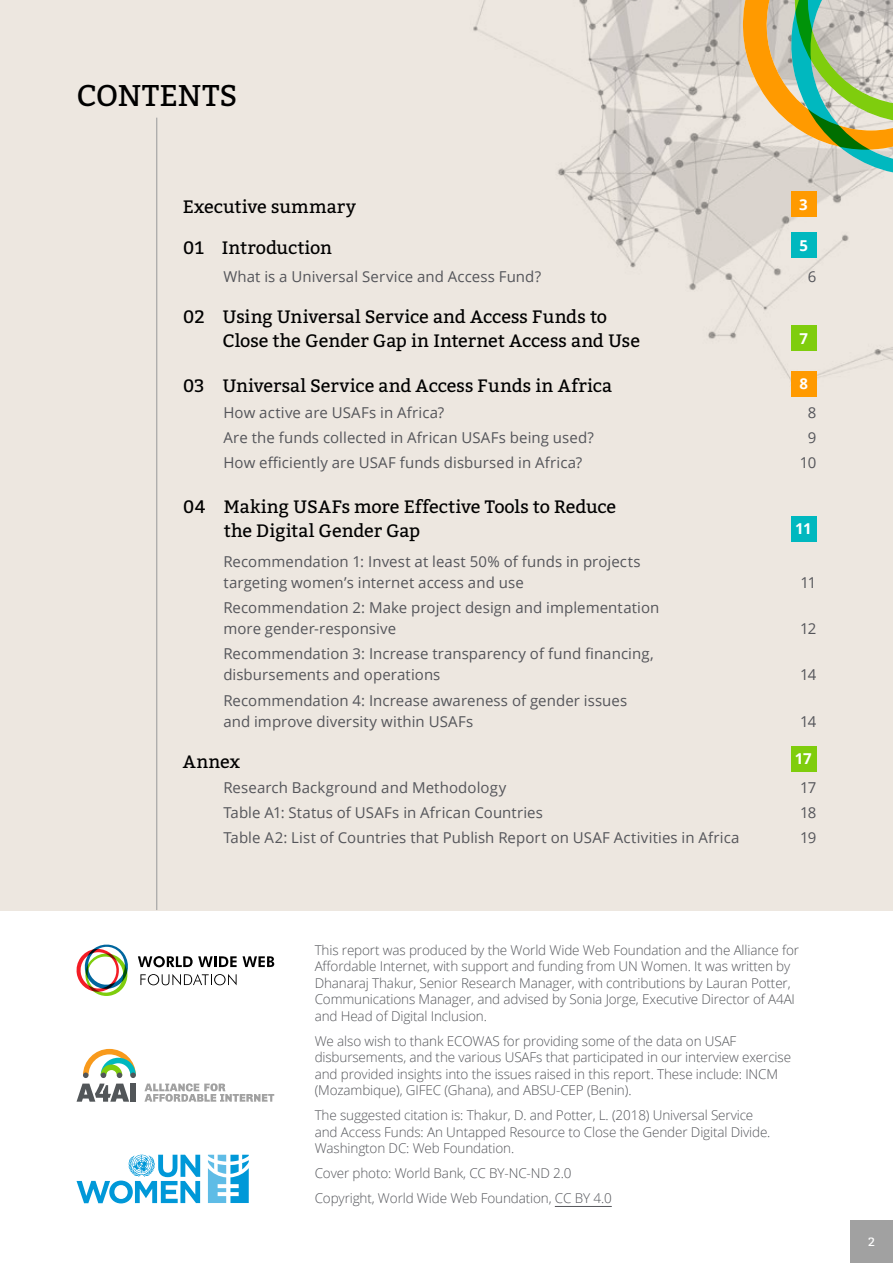
<style>
.page{position:relative;width:893px;height:1263px;background:#fff}
.page>*{position:absolute;margin:0;border:0;box-sizing:border-box;transform-origin:0 0}
.t1{font:30px "Bitter";letter-spacing:.005em;color:#000}
.t2{font:18px/24px "Bitter";letter-spacing:-.005em;color:#000}
.t3{font:15px/21px "Open Sans";letter-spacing:.005em;color:#54555a}
.t4{font:700 15px "Open Sans";color:#fff}
.t5{font:300 13.5px/16.5px "Open Sans";letter-spacing:-.01em;color:#54555a}
.t6{font:12px "Bitter";color:#fff}
</style>
<div class="page">
<div style="left:0;top:0;width:893px;height:910px;background:#ede7e0"></div>
<img style="left:473px;top:0;width:420px;height:397px">
<div style="left:791px;top:191px;width:25px;height:26px;background:#ff9a00"></div>
<div style="left:791px;top:232px;width:25px;height:26px;background:#00b8bf"></div>
<div style="left:791px;top:326px;width:25px;height:25px;background:#7fcd0d"></div>
<div style="left:791px;top:371px;width:25px;height:25px;background:#ff9a00"></div>
<div style="left:791px;top:516px;width:25px;height:25px;background:#00b8bf"></div>
<div style="left:791px;top:746px;width:25px;height:26px;background:#7fcd0d"></div>
<svg style="left:739px;top:0;width:154px;height:179px"></svg>
<hr style="left:156px;top:118px;width:1px;height:792px;background:#a1a1a1">
<hr style="left:555px;top:1206px;width:57px;height:1px;background:#54555a">
<svg style="left:138px;top:956px;width:136px;height:11px"></svg>
<svg style="left:140px;top:974px;width:97px;height:11px"></svg>
<svg style="left:76px;top:944px;width:52px;height:52px"></svg>
<svg style="left:77px;top:1049px;width:59px;height:53px"></svg>
<svg style="left:144px;top:1083px;width:130px;height:19px"></svg>
<svg style="left:77px;top:1154px;width:123px;height:49px"></svg>
<svg style="left:208px;top:1155px;width:41px;height:48px"></svg>
<div style="left:850px;top:1220px;width:43px;height:43px;background:#a1a1a1"></div>
<h1 class="t1" style="left:76px;top:74px;width:162px">CONTENTS</h1>
<h2 class="t2" style="left:183px;top:194px;width:175px">Executive summary</h2>
<p class="t4" style="left:799px;top:194px;width:10px">3</p>
<h2 class="t2" style="left:183px;top:235px;width:151px">01 Introduction</h2>
<p class="t4" style="left:799px;top:235px;width:10px">5</p>
<p class="t3" style="left:223px;top:266px;width:319px">What is a Universal Service and Access Fund?</p>
<p class="t3" style="left:808px;top:266px;width:10px">6</p>
<h2 class="t2" style="left:223px;top:304px;width:419px;text-indent:-40px">02 Using Universal Service and Access Funds to<br>Close the Gender Gap in Internet Access and Use</h2>
<p class="t4" style="left:799px;top:328px;width:10px">7</p>
<h2 class="t2" style="left:183px;top:373px;width:431px">03 Universal Service and Access Funds in Africa</h2>
<p class="t4" style="left:799px;top:373px;width:10px">8</p>
<p class="t3" style="left:223px;top:401px;width:222px">How active are USAFs in Africa?</p>
<p class="t3" style="left:808px;top:401px;width:10px">8</p>
<p class="t3" style="left:223px;top:426px;width:372px">Are the funds collected in African USAFs being used?</p>
<p class="t3" style="left:808px;top:426px;width:10px">9</p>
<p class="t3" style="left:223px;top:452px;width:360px">How efficiently are USAF funds disbursed in Africa?</p>
<p class="t3" style="left:800px;top:452px;width:18px">10</p>
<h2 class="t2" style="left:224px;top:494px;width:394px;text-indent:-41px">04 Making USAFs more Effective Tools to Reduce the Digital Gender Gap</h2>
<p class="t4" style="left:795px;top:518px;width:18px">11</p>
<p class="t3" style="left:223px;top:550px;width:419px">Recommendation 1: Invest at least 50% of funds in projects targeting women’s internet access and use</p>
<p class="t3" style="left:223px;top:597px;width:438px">Recommendation 2: Make project design and implementation more gender-responsive</p>
<p class="t3" style="left:223px;top:643px;width:432px">Recommendation 3: Increase transparency of fund financing, disbursements and operations</p>
<p class="t3" style="left:223px;top:689px;width:405px">Recommendation 4: Increase awareness of gender issues and improve diversity within USAFs</p>
<p class="t3" style="left:800px;top:571px;width:17px">11</p>
<p class="t3" style="left:800px;top:618px;width:18px">12</p>
<p class="t3" style="left:800px;top:664px;width:18px">14</p>
<p class="t3" style="left:800px;top:710px;width:18px">14</p>
<h2 class="t2" style="left:183px;top:749px;width:59px">Annex</h2>
<p class="t4" style="left:795px;top:748px;width:18px">17</p>
<p class="t3" style="left:223px;top:776px;width:284px">Research Background and Methodology</p>
<p class="t3" style="left:800px;top:776px;width:18px">17</p>
<p class="t3" style="left:223px;top:802px;width:321px">Table A1: Status of USAFs in African Countries</p>
<p class="t3" style="left:800px;top:802px;width:18px">18</p>
<p class="t3" style="left:223px;top:827px;width:518px">Table A2: List of Countries that Publish Report on USAF Activities in Africa</p>
<p class="t3" style="left:800px;top:827px;width:18px">19</p>
<p class="t5" style="left:315px;top:941px;width:486px">This report was produced by the World Wide Web Foundation and the Alliance for Affordable Internet, with support and funding from UN Women. It was written by Dhanaraj Thakur, Senior Research Manager, with contributions by Lauran Potter, Communications Manager, and advised by Sonia Jorge, Executive Director of A4AI and Head of Digital Inclusion.</p>
<p class="t5" style="left:315px;top:1032px;width:478px">We also wish to thank ECOWAS for providing some of the data on USAF disbursements, and the various USAFs that participated in our interview exercise and provided insights into the issues raised in this report. These include: INCM (Mozambique), GIFEC (Ghana), and ABSU-CEP (Benin).</p>
<p class="t5" style="left:315px;top:1107px;width:457px">The suggested citation is: Thakur, D. and Potter, L. (2018) Universal Service and Access Funds: An Untapped Resource to Close the Gender Digital Divide.<br>Washington DC: Web Foundation.</p>
<p class="t5" style="left:315px;top:1160px;width:299px;line-height:25px">Cover photo: World Bank, CC BY-NC-ND 2.0<br>Copyright, World Wide Web Foundation, CC BY 4.0</p>
<p class="t6" style="left:868px;top:1233px;width:8px">2</p>
</div>
